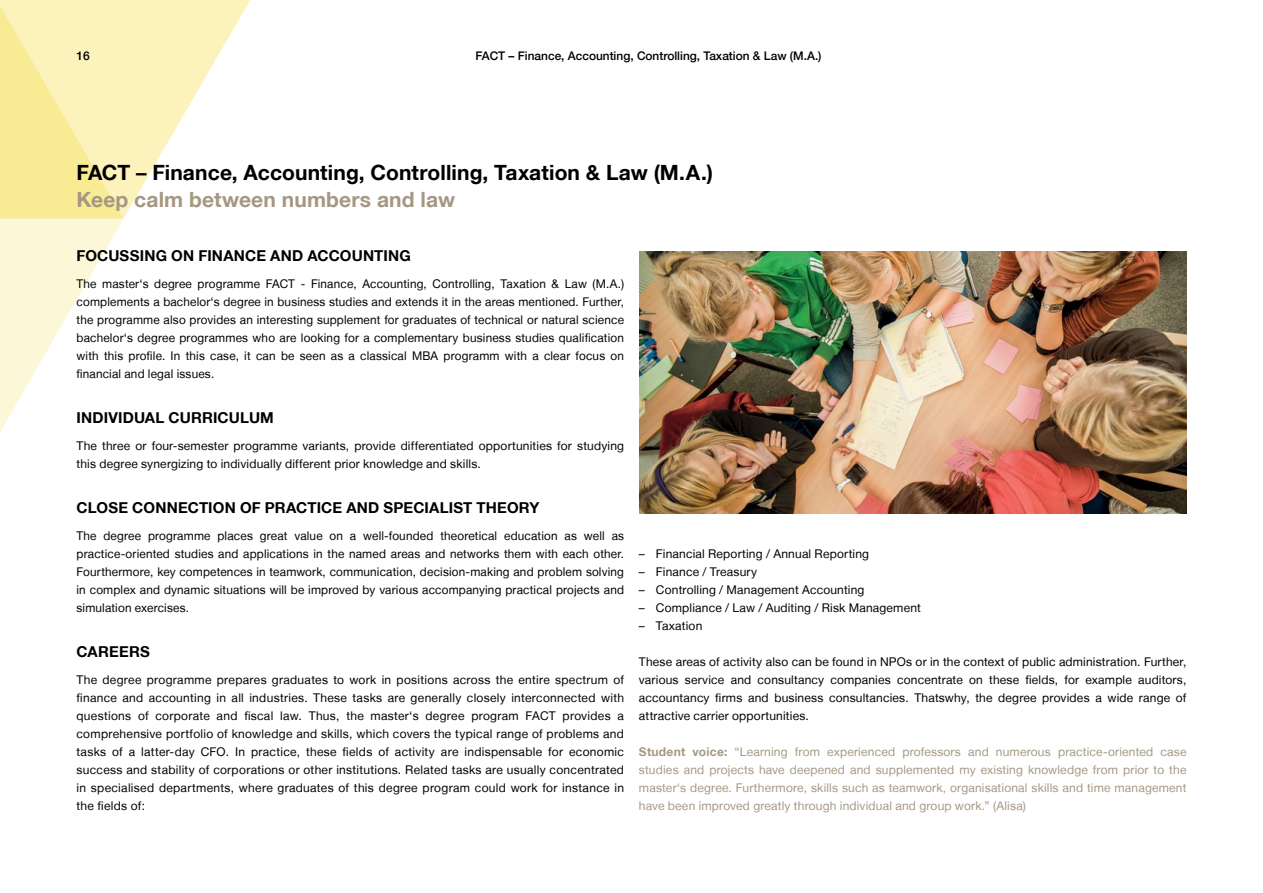
<style>
.page{position:relative;width:1263px;height:893px;background:#fff}
.page>*{position:absolute;margin:0;border:0;box-sizing:border-box;transform-origin:0 0}
.t1{font:700 21px "Helvetica Neue LT";letter-spacing:.005em;color:#000}
.t2{font:700 21px "Helvetica Neue LT";letter-spacing:.005em;color:#a59882}
.t3{font:700 15px "Helvetica Neue LT";letter-spacing:.01em;color:#000}
.t4{font:12px/18px "Helvetica Neue LT";letter-spacing:.015em;color:#000;text-align:justify}
.t5{font:12px/18px "Helvetica Neue LT";letter-spacing:.015em;color:#a59882;text-align:justify}
.t6{font:500 12px "Helvetica Neue LT";color:#000}
.t7{font:500 11.85px "Helvetica Neue LT";color:#000}
.s1{font-weight:700}
</style>
<div class="page">
<svg style="left:0;top:219px;width:123px;height:213px"></svg>
<svg style="left:0;top:0;width:250px;height:219px;fill:#fbf2bc"></svg>
<img style="left:639px;top:252px;width:547px;height:261px">
<p class="t6" style="left:77px;top:48px;width:15px">16</p>
<p class="t7" style="left:475px;top:48px;width:348px">FACT – Finance, Accounting, Controlling, Taxation &amp; Law (M.A.)</p>
<h1 class="t1" style="left:77px;top:160px;width:638px">FACT – Finance, Accounting, Controlling, Taxation &amp; Law (M.A.)</h1>
<h1 class="t2" style="left:77px;top:187px;width:380px">Keep calm between numbers and law</h1>
<p class="t3" style="left:77px;top:246px;width:336px">FOCUSSING ON FINANCE AND ACCOUNTING</p>
<p class="t4" style="left:77px;top:275px;width:549px">The master‘s degree programme FACT - Finance, Accounting, Controlling, Taxation &amp; Law (M.A.) complements a bachelor‘s degree in business studies and extends it in the areas mentioned. Further, the programme also provides an interesting supplement for graduates of technical or natural science bachelor‘s degree programmes who are looking for a complementary business studies qualification with this profile. In this case, it can be seen as a classical MBA programm with a clear focus on financial and legal issues.</p>
<p class="t3" style="left:77px;top:408px;width:199px">INDIVIDUAL CURRICULUM</p>
<p class="t4" style="left:77px;top:437px;width:549px">The three or four-semester programme variants, provide differentiated opportunities for studying this degree synergizing to individually different prior knowledge and skills.</p>
<p class="t3" style="left:77px;top:498px;width:464px">CLOSE CONNECTION OF PRACTICE AND SPECIALIST THEORY</p>
<p class="t4" style="left:77px;top:527px;width:549px">The degree programme places great value on a well-founded theoretical education as well as practice-oriented studies and applications in the named areas and networks them with each other.<br>Fourthermore, key competences in teamwork, communication, decision-making and problem solving in complex and dynamic situations will be improved by various accompanying practical projects and simulation exercises.</p>
<p class="t3" style="left:77px;top:642px;width:75px">CAREERS</p>
<p class="t4" style="left:77px;top:671px;width:549px">The degree programme prepares graduates to work in positions across the entire spectrum of finance and accounting in all industries. These tasks are generally closely interconnected with questions of corporate and fiscal law. Thus, the master‘s degree program FACT provides a comprehensive portfolio of knowledge and skills, which covers the typical range of problems and tasks of a latter-day CFO. In practice, these fields of activity are indispensable for economic success and stability of corporations or other institutions. Related tasks are usually concentrated in specialised departments, where graduates of this degree program could work for instance in the fields of:</p>
<p class="t4" style="left:639px;top:545px;width:232px">– Financial Reporting / Annual Reporting</p>
<p class="t4" style="left:639px;top:563px;width:120px">– Finance / Treasury</p>
<p class="t4" style="left:639px;top:581px;width:227px">– Controlling / Management Accounting</p>
<p class="t4" style="left:639px;top:599px;width:284px">– Compliance / Law / Auditing / Risk Management</p>
<p class="t4" style="left:639px;top:617px;width:65px">– Taxation</p>
<p class="t4" style="left:639px;top:653px;width:549px">These areas of activity also can be found in NPOs or in the context of public administration. Further, various service and consultancy companies concentrate on these fields, for example auditors, accountancy firms and business consultancies. Thatswhy, the degree provides a wide range of attractive carrier opportunities.</p>
<p class="t5" style="left:639px;top:743px;width:549px"><span class="s1">Student voice:</span> “Learning from experienced professors and numerous practice-oriented case studies and projects have deepened and supplemented my existing knowledge from prior to the master‘s degree. Furthermore, skills such as teamwork, organisational skills and time management have been improved greatly through individual and group work.” (Alisa)</p>
</div>
